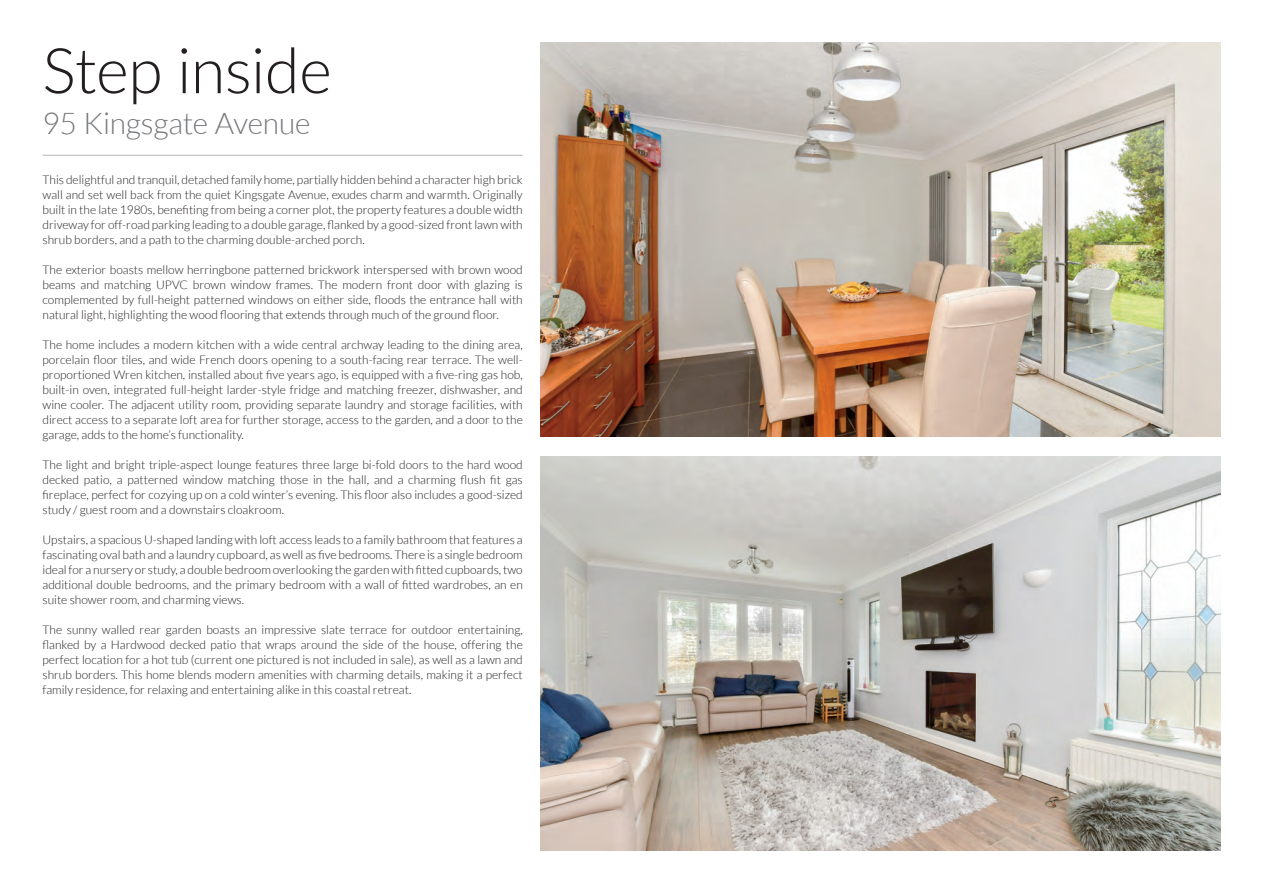
<style>
.page{position:relative;width:1263px;height:893px;background:#fff}
.page>*{position:absolute;margin:0;border:0;box-sizing:border-box;transform-origin:0 0}
.Heading{font:300 63px "Lato";letter-spacing:-.005em;color:#231f20}
.Heading-2{font:300 30px "Lato";letter-spacing:-.01em;color:#76787b}
.Body_text{font:300 12px/15px "Lato";color:#231f20;text-align:justify}
</style>
<div class="page">
<img style="left:541px;top:456px;width:679px;height:394px">
<img style="left:541px;top:43px;width:679px;height:394px">
<hr style="left:43px;top:155px;width:480px;height:1px;background:#b4b5b8">
<p class="Heading" style="left:43px;top:37px;width:291px">Step inside</p>
<p class="Heading-2" style="left:43px;top:107px;width:270px">95 Kingsgate Avenue</p>
<p class="Body_text" style="left:43px;top:172px;width:482px">This delightful and tranquil, detached family home, partially hidden behind a character high brick wall and set well back from the quiet Kingsgate Avenue, exudes charm and warmth. Originally built in the late 1980s, benefiting from being a corner plot, the property features a double width driveway for off-road parking leading to a double garage, flanked by a good-sized front lawn with shrub borders, and a path to the charming double-arched porch.</p>
<p class="Body_text" style="left:43px;top:262px;width:482px">The exterior boasts mellow herringbone patterned brickwork interspersed with brown wood beams and matching UPVC brown window frames. The modern front door with glazing is complemented by full-height patterned windows on either side, floods the entrance hall with natural light, highlighting the wood flooring that extends through much of the ground floor.</p>
<p class="Body_text" style="left:43px;top:337px;width:482px">The home includes a modern kitchen with a wide central archway leading to the dining area, porcelain floor tiles, and wide French doors opening to a south-facing rear terrace. The well&shy;proportioned Wren kitchen, installed about five years ago, is equipped with a five-ring gas hob, built-in oven, integrated full-height larder-style fridge and matching freezer, dishwasher, and wine cooler. The adjacent utility room, providing separate laundry and storage facilities, with direct access to a separate loft area for further storage, access to the garden, and a door to the garage, adds to the home’s functionality.</p>
<p class="Body_text" style="left:43px;top:457px;width:482px">The light and bright triple-aspect lounge features three large bi-fold doors to the hard wood decked patio, a patterned window matching those in the hall, and a charming flush fit gas fireplace, perfect for cozying up on a cold winter’s evening. This floor also includes a good-sized study / guest room and a downstairs cloakroom.</p>
<p class="Body_text" style="left:43px;top:532px;width:482px">Upstairs, a spacious U-shaped landing with loft access leads to a family bathroom that features a fascinating oval bath and a laundry cupboard, as well as five bedrooms. There is a single bedroom ideal for a nursery or study, a double bedroom overlooking the garden with fitted cupboards, two additional double bedrooms, and the primary bedroom with a wall of fitted wardrobes, an en suite shower room, and charming views.</p>
<p class="Body_text" style="left:43px;top:622px;width:482px">The sunny walled rear garden boasts an impressive slate terrace for outdoor entertaining, flanked by a Hardwood decked patio that wraps around the side of the house, offering the perfect location for a hot tub (current one pictured is not included in sale), as well as a lawn and shrub borders. This home blends modern amenities with charming details, making it a perfect family residence, for relaxing and entertaining alike in this coastal retreat.</p>
</div>
